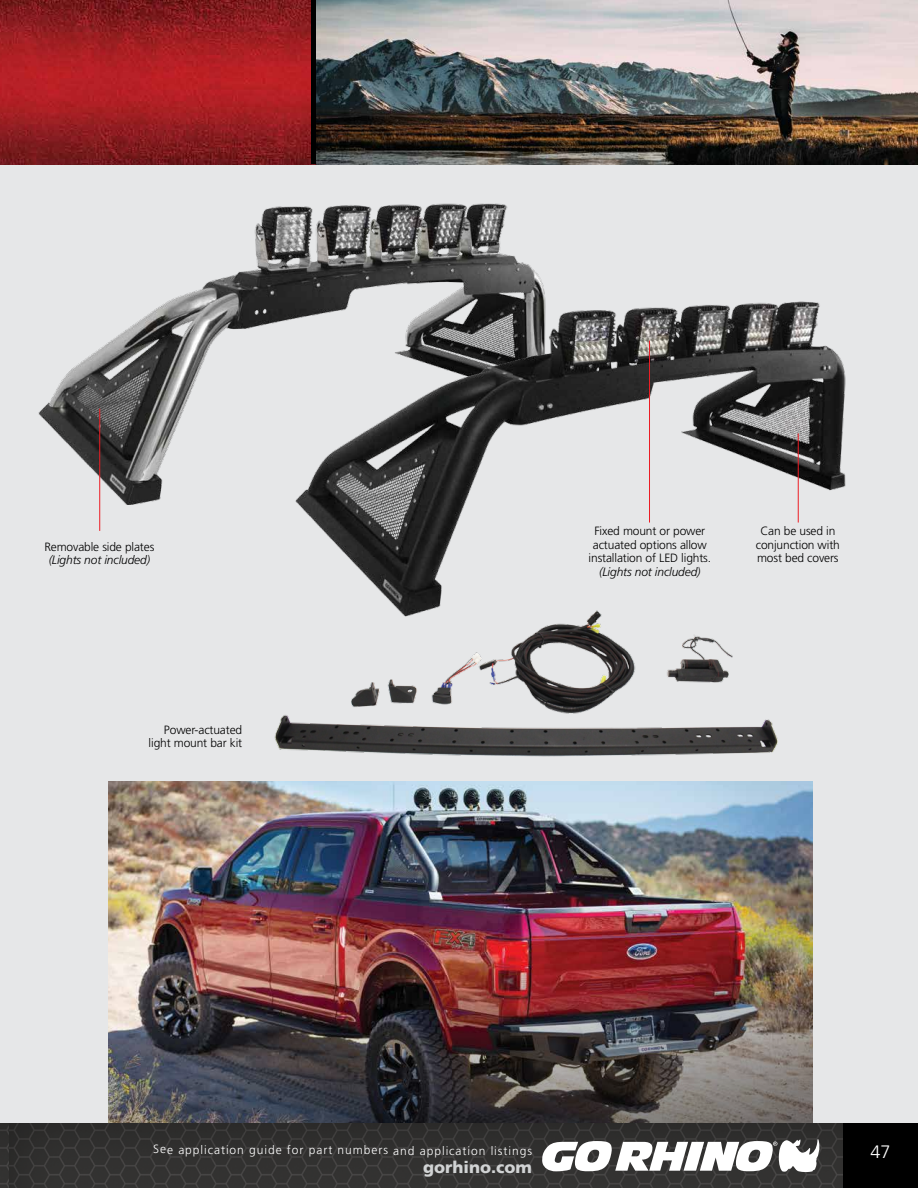
<style>
.page{position:relative;width:918px;height:1188px;background:#fff}
.page>*{position:absolute;margin:0;border:0;box-sizing:border-box;transform-origin:0 0}
.t1{font:300 18px "Frutiger LT Std";color:#fff}
.t2{font:900 16.5px "Frutiger LT Std";letter-spacing:-.005em;color:#d1d3d4}
.t3{font:300 12px/13.5px "Frutiger LT Std";letter-spacing:-.01em;color:#000;text-align:center}
.t4{font:300 12px "Frutiger LT Std";letter-spacing:.075em;color:#fff}
.t5{font:italic 300 12px "Frutiger LT Std";letter-spacing:-.01em;color:#000}
</style>
<div class="page">
<div style="left:0;top:79px;width:918px;height:1093px;background:#e6e7e8"></div>
<img style="left:38px;top:203px;width:507px;height:302px">
<img style="left:290px;top:294px;width:556px;height:306px">
<hr style="left:99px;top:409px;width:1px;height:122px;background:#ed1d24">
<hr style="left:649px;top:341px;width:1px;height:182px;background:#ed1d24">
<hr style="left:798px;top:433px;width:1px;height:90px;background:#ed1d24">
<img style="left:274px;top:600px;width:508px;height:205px">
<img style="left:108px;top:805px;width:704px;height:318px">
<img style="left:0;top:1123px;width:840px;height:65px">
<div style="left:840px;top:1123px;width:78px;height:65px;background:#000"></div>
<svg style="left:542px;top:1139px;width:279px;height:33px;background:#b5b5b5"></svg>
<img style="left:0;top:0;width:311px;height:164px">
<div style="left:311px;top:0;width:6px;height:164px;background:#000"></div>
<img style="left:317px;top:0;width:601px;height:164px">
<p class="t3" style="left:44px;top:540px;width:112px">Removable side plates</p>
<p class="t5" style="left:49px;top:553px;width:103px">(Lights not included)</p>
<p class="t3" style="left:149px;top:723px;width:95px;text-align:right">Power-actuated light mount bar kit</p>
<p class="t3" style="left:589px;top:525px;width:124px">Fixed mount or power actuated options allow installation of LED lights.</p>
<p class="t5" style="left:599px;top:565px;width:103px">(Lights not included)</p>
<p class="t3" style="left:756px;top:525px;width:86px">Can be used in conjunction with most bed covers</p>
<p class="t4" style="left:153px;top:1143px;width:380px">See application guide for part numbers and application listings</p>
<h1 class="t1" style="left:870px;top:1142px;width:22px">47</h1>
<h2 class="t2" style="left:423px;top:1157px;width:110px">gorhino.com</h2>
</div>
